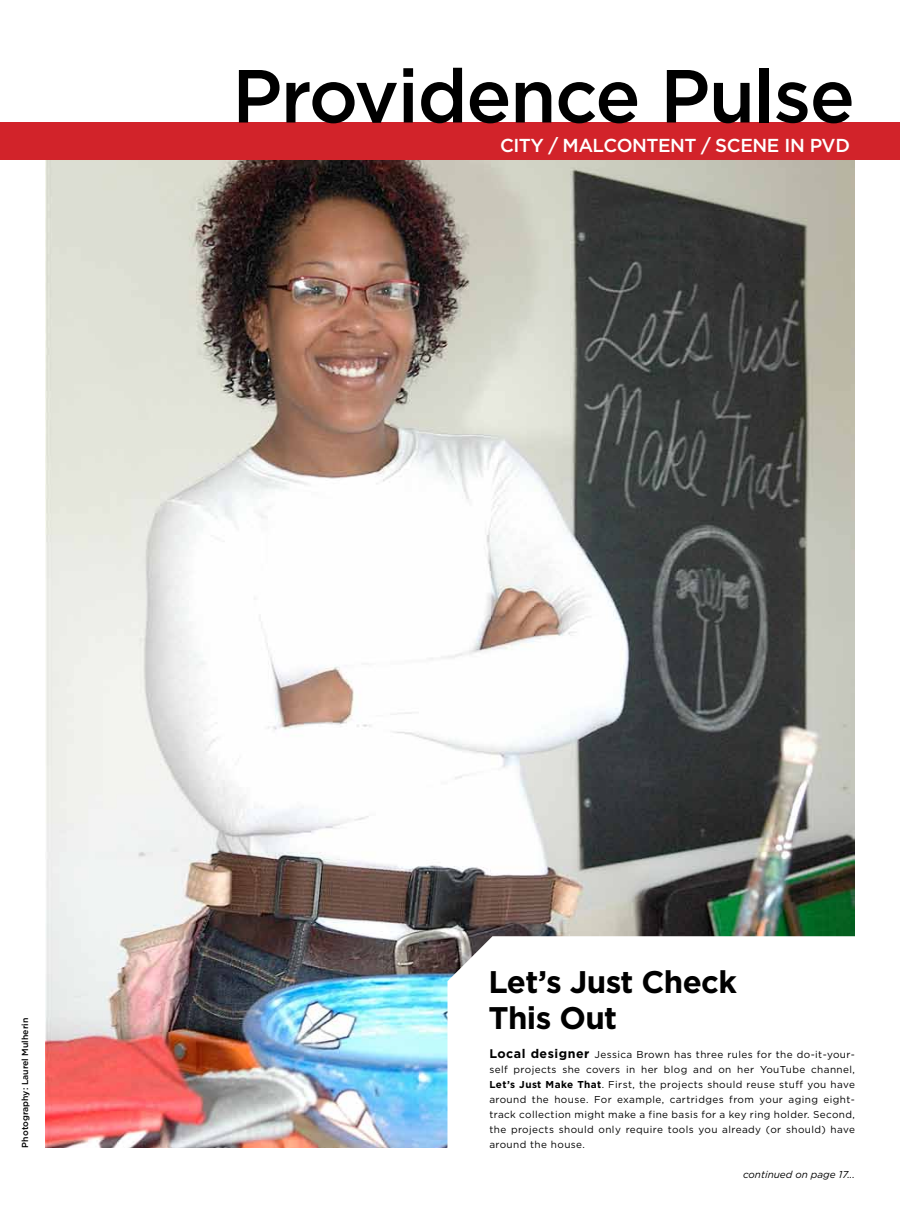
<style>
.page{position:relative;width:900px;height:1215px;background:#fff}
.page>*{position:absolute;margin:0;border:0;box-sizing:border-box;transform-origin:0 0}
.t1{font:500 75px "Gotham";letter-spacing:-.02em;color:#000}
.t2{font:700 31.25px/36.2px "Gotham";letter-spacing:-.02em;color:#000}
.t3{font:500 18.75px "Gotham";letter-spacing:-.03em;color:#fff}
.t4{font:10px/15px "Gotham";letter-spacing:.04em;color:#000;text-align:justify}
.t5{font:italic 10px "Gotham";color:#000}
.t6{font:500 8.75px "Gotham";color:#000}
.s1{font-weight:700;font-size:12.5px}
.s2{font-weight:700}
</style>
<div class="page">
<img style="left:45px;top:160px;width:810px;height:988px">
<svg style="left:447px;top:936px;width:408px;height:212px"></svg>
<div style="left:0;top:122px;width:900px;height:38px;background:#d2232a"></div>
<h1 class="t1" style="left:232px;top:47px;width:624px">PROVIDENCE PULSE</h1>
<h3 class="t3" style="left:500px;top:134px;width:93px">CITY / MALCONTENT</h3>
<h3 class="t3" style="left:701px;top:134px;width:40px">/ SCENE</h3>
<h3 class="t3" style="left:784px;top:134px;width:67px">IN PVD</h3>
<p class="t6" style="left:19px;top:1148px;width:131px;rotate:-90deg">PHOTOGRAPHY: LAUREL MULHERIN</p>
<h2 class="t2" style="left:489px;top:963px;width:250px">Let’s Just Check<br>This Out</h2>
<p class="t4" style="left:489px;top:1046px;width:367px"><span class="s1">Local designer</span> Jessica Brown has three rules for the do-it-your&shy;self projects she covers in her blog and on her YouTube channel, <span class="s2">Let’s Just Make That</span>. First, the projects should reuse stuff you have around the house. For example, cartridges from your aging eight&shy;track collection might make a fine basis for a key ring holder. Second, the projects should only require tools you already (or should) have around the house.</p>
<p class="t5" style="left:743px;top:1168px;width:113px">continued on page 17...</p>
</div>
